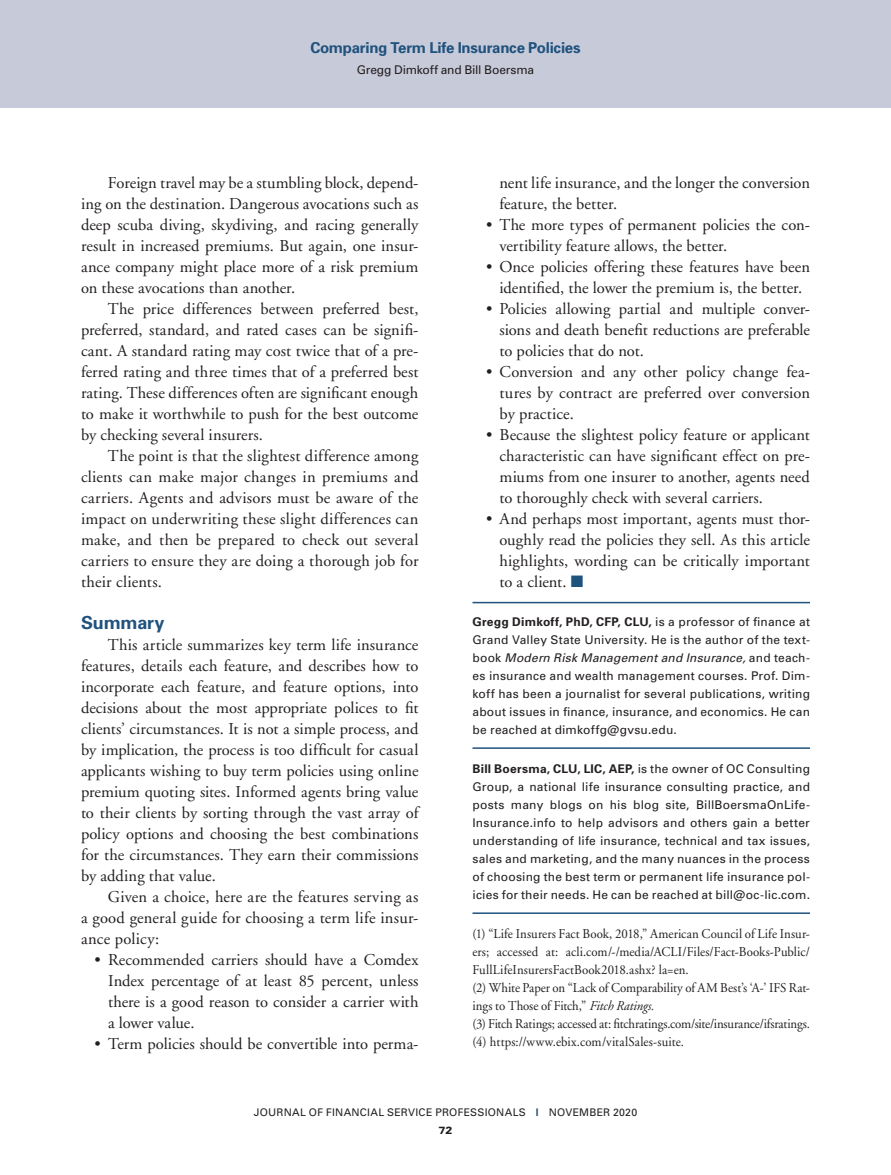
<style>
.page{position:relative;width:891px;height:1175px;background:#fff}
.page>*{position:absolute;margin:0;border:0;box-sizing:border-box;transform-origin:0 0}
.Subhead_1{font:700 18px "Univers";letter-spacing:-.01em;color:#20527e}
.Text{font:16.5px/21px "Adobe Garamond";letter-spacing:.005em;color:#231f20;text-align:justify}
.t1{font:700 15px "Univers";letter-spacing:-.015em;color:#20527e}
.Footnote{font:13.5px/18px "Adobe Garamond";letter-spacing:-.005em;color:#231f20;text-align:justify;scale:.95 1}
.Footnote-2{font:13.5px "Adobe Garamond";letter-spacing:.015em;color:#231f20;scale:.95 1}
.Biography{font:12px/18px "Univers";letter-spacing:.015em;color:#231f20;text-align:justify}
.Biography-2{font:12px "Univers";letter-spacing:-.015em;color:#231f20}
.t2{font:10.5px/18px "Univers";letter-spacing:.025em;color:#231f20;text-align:center}
.s1{color:#20527e}
.s2{font-weight:700}
.s3{font-style:italic}
.s4{font-weight:900}
</style>
<div class="page">
<div style="left:0;top:0;width:891px;height:108px;background:#c7cad9"></div>
<hr style="left:472px;top:602px;width:338px;height:1px;background:#20527e">
<hr style="left:472px;top:747px;width:338px;height:2px;background:#20527e">
<hr style="left:472px;top:912px;width:338px;height:2px;background:#20527e">
<p class="t1" style="left:310px;top:38px;width:272px">Comparing Term Life Insurance Policies</p>
<p class="Biography-2" style="left:357px;top:62px;width:179px">Gregg Dimkoff and Bill Boersma</p>
<p class="Text" style="left:81px;top:172px;width:339px;text-indent:27px">Foreign travel may be a stumbling block, depend&shy;ing on the destination. Dangerous avocations such as deep scuba diving, skydiving, and racing generally result in increased premiums. But again, one insur&shy;ance company might place more of a risk premium on these avocations than another.</p>
<p class="Text" style="left:81px;top:298px;width:339px;text-indent:27px">The price differences between preferred best, preferred, standard, and rated cases can be signifi&shy;cant. A standard rating may cost twice that of a pre&shy;ferred rating and three times that of a preferred best rating. These differences often are significant enough to make it worthwhile to push for the best outcome by checking several insurers.</p>
<p class="Text" style="left:81px;top:445px;width:339px;text-indent:27px">The point is that the slightest difference among clients can make major changes in premiums and carriers. Agents and advisors must be aware of the impact on underwriting these slight differences can make, and then be prepared to check out several carriers to ensure they are doing a thorough job for their clients.</p>
<p class="Subhead_1" style="left:81px;top:611px;width:85px">Summary</p>
<p class="Text" style="left:81px;top:634px;width:339px;text-indent:27px">This article summarizes key term life insurance features, details each feature, and describes how to incorporate each feature, and feature options, into decisions about the most appropriate polices to fit clients’ circumstances. It is not a simple process, and by implication, the process is too difficult for casual applicants wishing to buy term policies using online premium quoting sites. Informed agents bring value to their clients by sorting through the vast array of policy options and choosing the best combinations for the circumstances. They earn their commissions by adding that value.</p>
<p class="Text" style="left:81px;top:886px;width:339px;text-indent:27px">Given a choice, here are the features serving as a good general guide for choosing a term life insur&shy;ance policy:</p>
<p class="Text" style="left:108px;top:949px;width:312px;text-indent:-14px">• Recommended carriers should have a Comdex Index percentage of at least 85 percent, unless there is a good reason to consider a carrier with a lower value.</p>
<p class="Text" style="left:94px;top:1033px;width:326px">• Term policies should be convertible into perma-</p>
<p class="Text" style="left:500px;top:172px;width:312px">nent life insurance, and the longer the conversion feature, the better.</p>
<p class="Text" style="left:500px;top:214px;width:312px;text-indent:-14px">• The more types of permanent policies the con&shy;vertibility feature allows, the better.</p>
<p class="Text" style="left:486px;top:256px;width:326px;text-align:center">• Once policies offering these features have been identified, the lower the premium is, the better.</p>
<p class="Text" style="left:500px;top:298px;width:312px;text-indent:-14px">• Policies allowing partial and multiple conver&shy;sions and death benefit reductions are preferable to policies that do not.</p>
<p class="Text" style="left:500px;top:361px;width:312px;text-indent:-14px">• Conversion and any other policy change fea&shy;tures by contract are preferred over conversion by practice.</p>
<p class="Text" style="left:500px;top:424px;width:312px;text-indent:-14px">• Because the slightest policy feature or applicant characteristic can have significant effect on pre&shy;miums from one insurer to another, agents need to thoroughly check with several carriers.</p>
<p class="Text" style="left:500px;top:508px;width:312px;text-indent:-14px">• And perhaps most important, agents must thor&shy;oughly read the policies they sell. As this article highlights, wording can be critically important to a client. <span class="s1">■</span></p>
<p class="Biography" style="left:472px;top:612px;width:339px"><span class="s2">Gregg Dimkoff, PhD, CFP, CLU,</span> is a professor of finance at Grand Valley State University. He is the author of the text&shy;book <span class="s3">Modern Risk Management and Insurance,</span> and teach&shy;es insurance and wealth management courses. Prof. Dim&shy;koff has been a journalist for several publications, writing about issues in finance, insurance, and economics. He can be reached at dimkoffg@gvsu.edu.</p>
<p class="Biography" style="left:472px;top:759px;width:339px"><span class="s2">Bill Boersma, CLU, LIC, AEP,</span> is the owner of OC Consulting Group, a national life insurance consulting practice, and posts many blogs on his blog site, BillBoersmaOnLife-Insurance.info to help advisors and others gain a better understanding of life insurance, technical and tax issues, sales and marketing, and the many nuances in the process of choosing the best term or permanent life insurance pol&shy;icies for their needs. He can be reached at bill@oc-lic.com.</p>
<p class="Footnote" style="left:472px;top:925px;width:357px">(1) “Life Insurers Fact Book, 2018,” American Council of Life Insur&shy;ers; accessed at: acli.com/-/media/ACLI/Files/Fact-Books-Public/ FullLifeInsurersFactBook2018.ashx? la=en.</p>
<p class="Footnote" style="left:472px;top:979px;width:357px">(2) White Paper on “Lack of Comparability of AM Best’s ‘A-’ IFS Rat&shy;ings to Those of Fitch,” <span class="s3">Fitch Ratings.</span></p>
<p class="Footnote" style="left:472px;top:1015px;width:357px">(3) Fitch Ratings; accessed at: fitchratings.com/site/insurance/ifsratings.</p>
<p class="Footnote-2" style="left:472px;top:1034px;width:224px">(4) https://www.ebix.com/vitalSales-suite.</p>
<p class="t2" style="left:254px;top:1103px;width:385px">JOURNAL OF FINANCIAL SERVICE PROFESSIONALS <span class="s1">|</span> NOVEMBER 2020<br><span class="s4">72</span></p>
</div>
